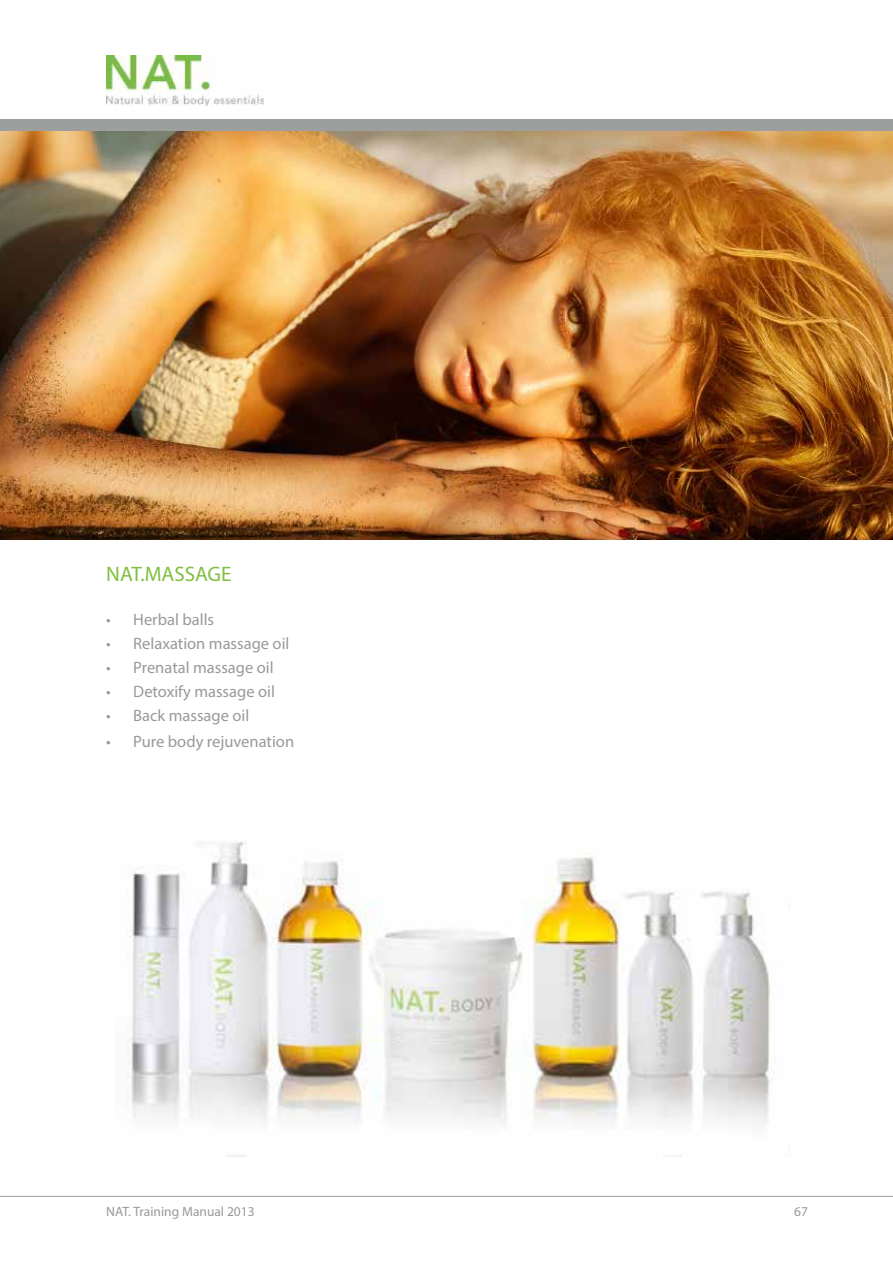
<style>
.page{position:relative;width:893px;height:1263px;background:#fff}
.page>*{position:absolute;margin:0;border:0;box-sizing:border-box;transform-origin:0 0}
.t1{font:21px "Myriad Pro";color:#82bf40}
.t2{font:16.5px "Myriad Pro";color:#99999a}
.t3{font:13.5px "Myriad Pro";color:#99999a}
</style>
<div class="page">
<hr style="left:0;top:1196px;width:893px;height:1px;background:#9d9f9e">
<img style="left:106px;top:55px;width:157px;height:51px">
<div style="left:0;top:120px;width:893px;height:11px;background:#9d9f9e"></div>
<img style="left:1px;top:131px;width:892px;height:408px">
<img style="left:127px;top:841px;width:643px;height:316px">
<p class="t1" style="left:106px;top:561px;width:127px">NAT.MASSAGE</p>
<p class="t2" style="left:106px;top:609px;width:109px">• Herbal balls</p>
<p class="t2" style="left:106px;top:633px;width:185px">• Relaxation massage oil</p>
<p class="t2" style="left:106px;top:657px;width:169px">• Prenatal massage oil</p>
<p class="t2" style="left:106px;top:682px;width:170px">• Detoxify massage oil</p>
<p class="t2" style="left:106px;top:706px;width:145px">• Back massage oil</p>
<p class="t2" style="left:106px;top:731px;width:189px">• Pure body rejuvenation</p>
<p class="t3" style="left:106px;top:1203px;width:150px">NAT. Training Manual 2013</p>
<p class="t3" style="left:794px;top:1203px;width:15px">67</p>
</div>
